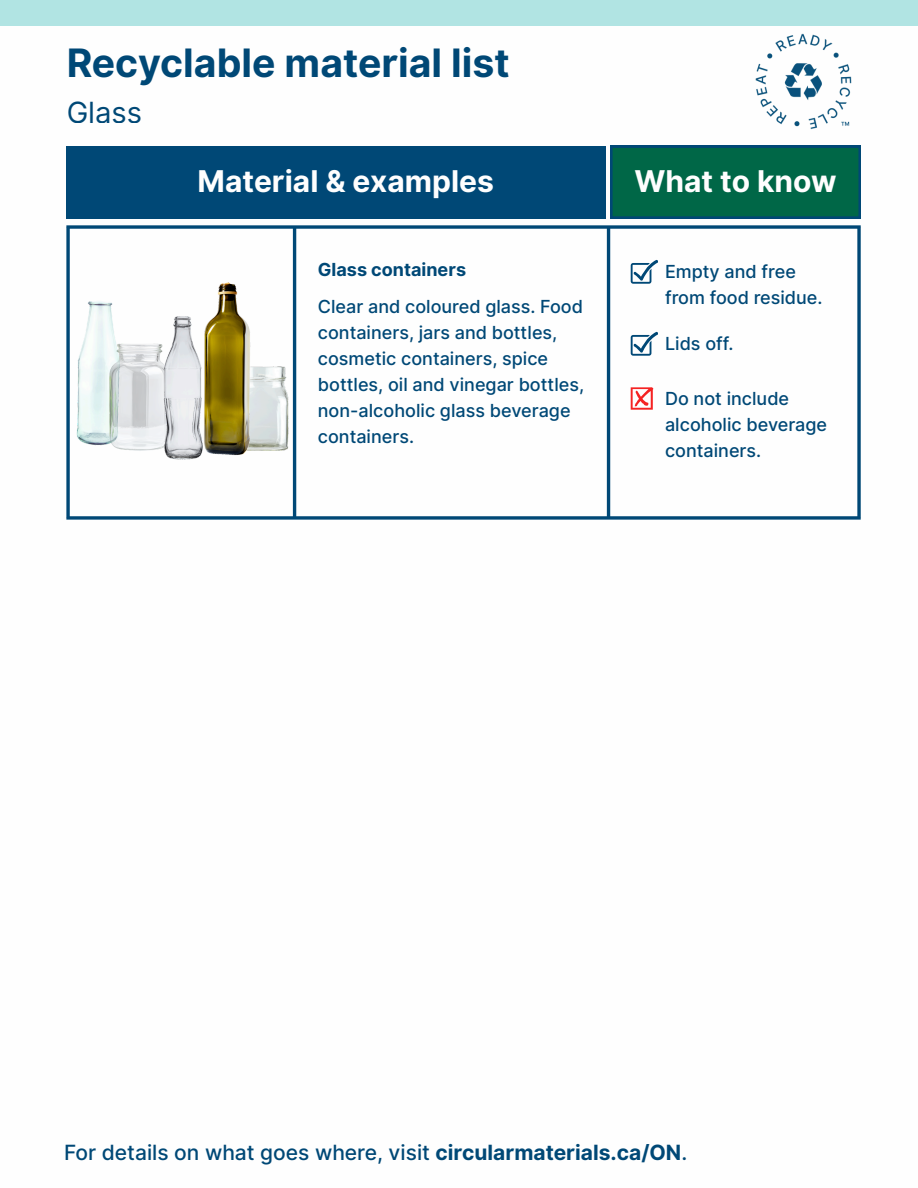
<style>
.page{position:relative;width:918px;height:1188px;background:#fff}
.page>*{position:absolute;margin:0;border:0;box-sizing:border-box;transform-origin:0 0}
.t1{font:700 39.15px "Inter";color:#004876}
.t2{font:700 30px "Inter";color:#fefefe}
.t3{font:29.25px "Inter";color:#004876}
.t4{font:500 21px "Inter";color:#004876}
.t5{font:500 18px/25.8px "Inter";color:#004876}
.t6{font:700 18px "Inter";color:#004876}
.s1{font-weight:700}
</style>
<div class="page">
<img style="left:755px;top:33px;width:97px;height:97px">
<div style="left:0;top:0;width:918px;height:26px;background:#b1e4e3"></div>
<div style="left:66px;top:146px;width:540px;height:73px;background:#004876"></div>
<svg style="left:610px;top:146px;width:251px;height:73px;background:#00644a"></svg>
<svg style="left:66px;top:229px;width:4px;height:287px"></svg>
<hr style="left:293px;top:229px;width:3px;height:287px;background:#004876">
<hr style="left:607px;top:229px;width:3px;height:287px;background:#004876">
<svg style="left:857px;top:229px;width:4px;height:287px"></svg>
<svg style="left:66px;top:225px;width:795px;height:4px;background:#26638a"></svg>
<svg style="left:66px;top:516px;width:795px;height:4px;background:#26638a"></svg>
<img style="left:288px;top:364px;width:9px;height:99px">
<img style="left:76px;top:354px;width:4px;height:87px">
<img style="left:218px;top:282px;width:70px;height:171px">
<img style="left:80px;top:301px;width:42px;height:149px">
<svg style="left:631px;top:332px;width:27px;height:24px"></svg>
<img style="left:122px;top:289px;width:122px;height:171px">
<svg style="left:631px;top:387px;width:22px;height:23px"></svg>
<svg style="left:631px;top:260px;width:27px;height:24px"></svg>
<h1 class="t1" style="left:66px;top:39px;width:445px">Recyclable material list</h1>
<h3 class="t3" style="left:66px;top:94px;width:77px">Glass</h3>
<h1 class="t2" style="left:197px;top:163px;width:298px">Material &amp; examples</h1>
<h2 class="t2" style="left:634px;top:163px;width:204px">What to know</h2>
<p class="t6" style="left:318px;top:259px;width:150px">Glass containers</p>
<p class="t5" style="left:318px;top:294px;width:268px">Clear and coloured glass. Food containers, jars and bottles, cosmetic containers, spice bottles, oil and vinegar bottles, non-alcoholic glass beverage containers.</p>
<p class="t5" style="left:665px;top:259px;width:159px">Empty and free from food residue.</p>
<p class="t5" style="left:665px;top:331px;width:70px">Lids off.</p>
<p class="t5" style="left:665px;top:386px;width:164px">Do not include alcoholic beverage containers.</p>
<p class="t4" style="left:64px;top:1140px;width:625px">For details on what goes where, visit <span class="s1">circularmaterials.ca/ON</span>.</p>
</div>
